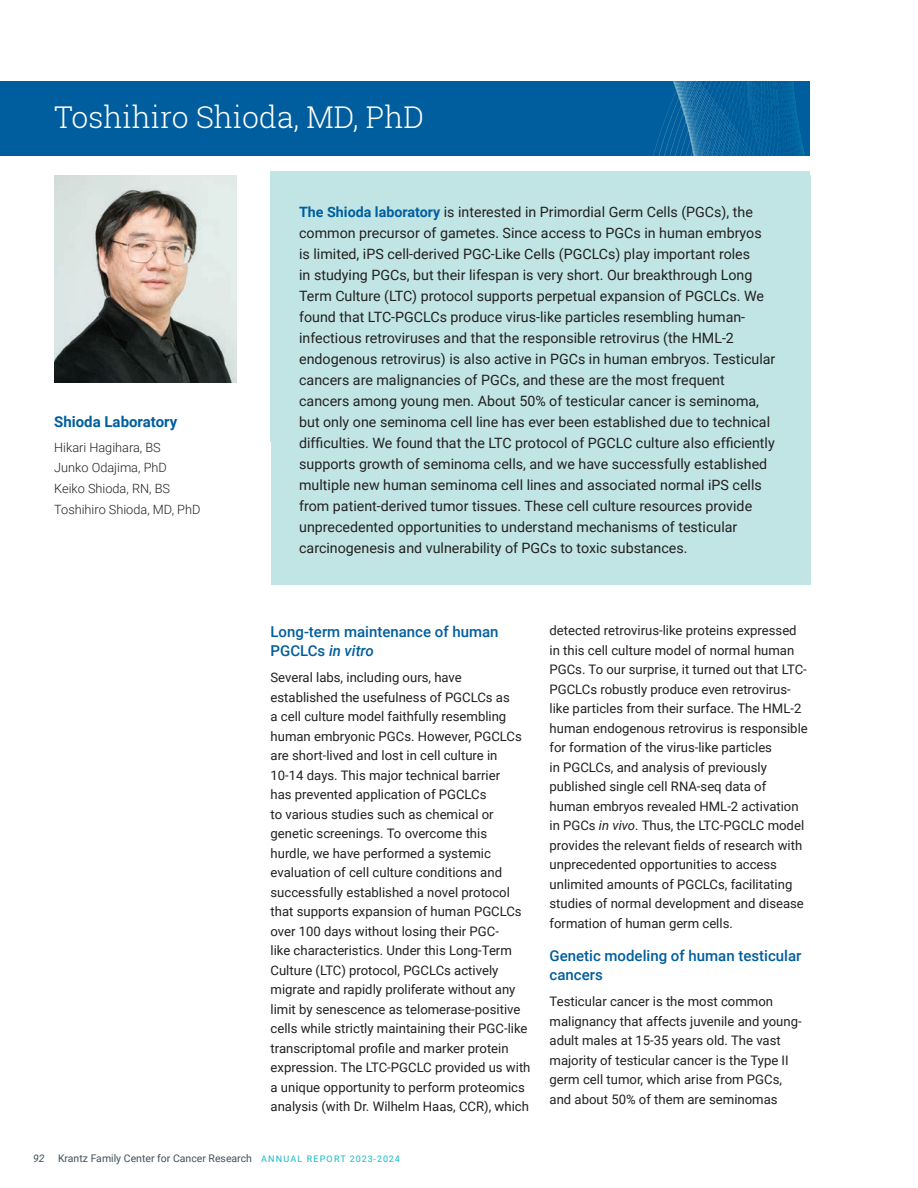
<style>
.page{position:relative;width:918px;height:1188px;background:#fff}
.page>*{position:absolute;margin:0;border:0;box-sizing:border-box;transform-origin:0 0}
.Investigator_name{font:300 30px "Roboto Slab";color:#fff}
.Body_head{font:500 15px/19.5px "Roboto";color:#005e9e}
.Lab_staff_head{font:700 15px "Roboto";color:#005e9e}
.Intro{font:14.25px/21px "Roboto";color:#231f20}
.Body_copy{font:13.2px/19.5px "Roboto";color:#231f20}
.Staff{font:300 12.75px "Roboto";color:#231f20}
.t1{font:10.5px "Roboto";color:#41515b}
.t2{font:italic 10.5px "Roboto";color:#41515b}
.s1{font-weight:700;color:#005e9e}
.s2{font-style:italic}
.s3{font-size:9px;color:#14bac6}
</style>
<div class="page">
<div style="left:0;top:81px;width:810px;height:74px;background:#005e9e"></div>
<img style="left:653px;top:81px;width:153px;height:74px">
<div style="left:271px;top:175px;width:540px;height:409px;background:#c1e5e5"></div>
<img style="left:54px;top:176px;width:182px;height:207px">
<p class="Investigator_name" style="left:54px;top:97px;width:371px">Toshihiro Shioda, MD, PhD</p>
<p class="Lab_staff_head" style="left:54px;top:411px;width:125px">Shioda Laboratory</p>
<p class="Staff" style="left:54px;top:438px;width:108px">Hikari Hagihara, BS</p>
<p class="Staff" style="left:54px;top:459px;width:114px">Junko Odajima, PhD</p>
<p class="Staff" style="left:54px;top:480px;width:117px">Keiko Shioda, RN, BS</p>
<p class="Staff" style="left:54px;top:500px;width:148px">Toshihiro Shioda, MD, PhD</p>
<p class="Intro" style="left:300px;top:196px;width:484px"><span class="s1">The Bardeesy laboratory</span> coratus dundae. Repedis explaud igniat lique<br>si int. Ovidesequam faciant poremquam volupta eseruptatem re nullaute vende volorecum et volorionsedi imustisquias repedicimin net ommolessit eos perum, ut et qui qui aut et fugiatur sam volorectur sanimi, susam, in ratium venihil inum elenimus evenda volore nihil mo demporporem re sum denis et que nus ium etur aborerovit mo officit odipsam, eniaerferum ius net que sequia natiae nimaios et uteni veri rest, sime volorendit quam aliquas perchit voles doloriate ni deligni mpelis essimus erferi iduciliquist landerum nusaperum volorat qui dolore late soluptate quam, nam voloritiatis aspis sim iliquatur sitatur aliquidust, sunt venditis acepro vel ilis earitaspel inti quatqui</p>
<p class="Intro" style="left:299px;top:201px;width:478px"><span class="s1">The Shioda laboratory</span> is interested in Primordial Germ Cells (PGCs), the common precursor of gametes. Since access to PGCs in human embryos is limited, iPS cell-derived PGC-Like Cells (PGCLCs) play important roles<br>in studying PGCs, but their lifespan is very short. Our breakthrough Long Term Culture (LTC) protocol supports perpetual expansion of PGCLCs. We found that LTC-PGCLCs produce virus-like particles resembling human&shy;infectious retroviruses and that the responsible retrovirus (the HML-2 endogenous retrovirus) is also active in PGCs in human embryos. Testicular cancers are malignancies of PGCs, and these are the most frequent cancers among young men. About 50% of testicular cancer is seminoma, but only one seminoma cell line has ever been established due to technical difficulties. We found that the LTC protocol of PGCLC culture also efficiently supports growth of seminoma cells, and we have successfully established multiple new human seminoma cell lines and associated normal iPS cells from patient-derived tumor tissues. These cell culture resources provide unprecedented opportunities to understand mechanisms of testicular carcinogenesis and vulnerability of PGCs to toxic substances.</p>
<p class="Body_head" style="left:271px;top:621px;width:230px">Long-term maintenance of human<br>PGCLCs <span class="s2">in vitro</span></p>
<p class="Body_copy" style="left:271px;top:667px;width:262px">Several labs, including ours, have established the usefulness of PGCLCs as<br>a cell culture model faithfully resembling human embryonic PGCs. However, PGCLCs are short-lived and lost in cell culture in 10-14 days. This major technical barrier<br>has prevented application of PGCLCs<br>to various studies such as chemical or genetic screenings. To overcome this<br>hurdle, we have performed a systemic evaluation of cell culture conditions and successfully established a novel protocol that supports expansion of human PGCLCs over 100 days without losing their PGC-<br>like characteristics. Under this Long-Term Culture (LTC) protocol, PGCLCs actively migrate and rapidly proliferate without any limit by senescence as telomerase-positive cells while strictly maintaining their PGC-like transcriptomal profile and marker protein expression. The LTC-PGCLC provided us with a unique opportunity to perform proteomics analysis (with Dr. Wilhelm Haas, CCR), which</p>
<p class="Body_copy" style="left:550px;top:620px;width:260px">detected retrovirus-like proteins expressed in this cell culture model of normal human PGCs. To our surprise, it turned out that LTC-PGCLCs robustly produce even retrovirus&shy;like particles from their surface. The HML-2 human endogenous retrovirus is responsible for formation of the virus-like particles<br>in PGCLCs, and analysis of previously published single cell RNA-seq data of human embryos revealed HML-2 activation in PGCs <span class="s2">in vivo</span>. Thus, the LTC-PGCLC model provides the relevant fields of research with unprecedented opportunities to access unlimited amounts of PGCLCs, facilitating studies of normal development and disease formation of human germ cells.</p>
<p class="Body_head" style="left:550px;top:945px;width:253px">Genetic modeling of human testicular cancers</p>
<p class="Body_copy" style="left:550px;top:991px;width:254px">Testicular cancer is the most common malignancy that affects juvenile and young&shy;adult males at 15-35 years old. The vast majority of testicular cancer is the Type II germ cell tumor, which arise from PGCs, and about 50% of them are seminomas</p>
<p class="t2" style="left:33px;top:1151px;width:13px">92</p>
<p class="t1" style="left:58px;top:1151px;width:343px">Krantz Family Center for Cancer Research <span class="s3">ANNUAL REPORT 2023-2024</span></p>
</div>
